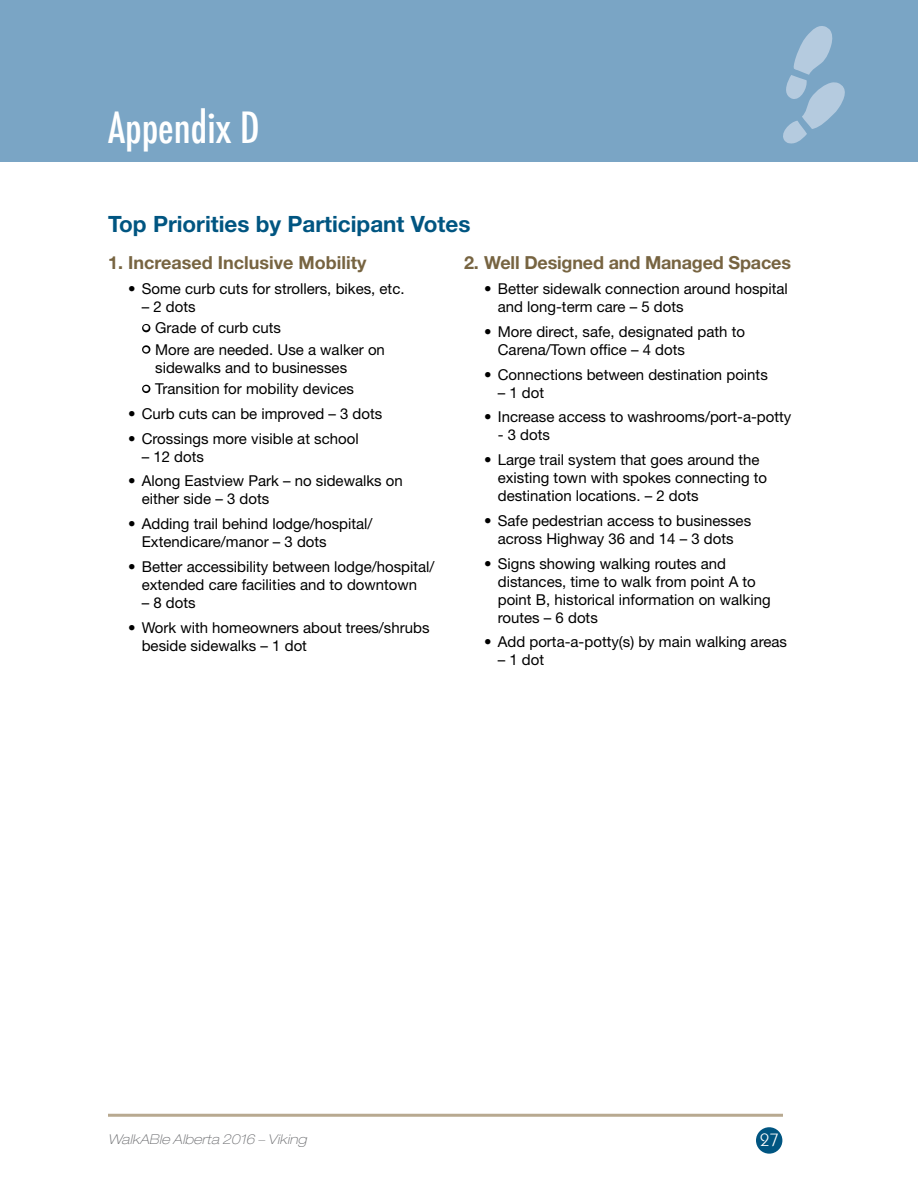
<style>
.page{position:relative;width:918px;height:1188px;background:#fff}
.page>*{position:absolute;margin:0;border:0;box-sizing:border-box;transform-origin:0 0}
.t1{font:500 condensed 42px "Futura";color:#fff}
.t2{font:700 22.5px "Helvetica Neue LT Std";color:#005581}
.t3{font:700 18px "Helvetica Neue LT Std";letter-spacing:-.01em;color:#776441}
.t4{font:18px "Kabel IT Cby BT";color:#fff}
.t5{font:15px/18px "Helvetica Neue LT Std";color:#000}
.t6{font:italic 100 expanded 13.5px "Helvetica Neue LT Std";letter-spacing:.01em;color:#6d6e71}
.s1{color:#fff}
</style>
<div class="page">
<div style="left:0;top:0;width:918px;height:162px;background:#7aa5c5"></div>
<hr style="left:108px;top:1114px;width:675px;height:3px;background:#b8a990">
<svg style="left:783px;top:26px;width:62px;height:118px"></svg>
<div style="left:756px;top:1127px;width:26px;height:27px;background:#005581;border-radius:50%"></div>
<div style="left:142px;top:324px;width:8px;height:8px;border:3px solid #000;border-radius:50%"></div>
<div style="left:142px;top:345px;width:8px;height:9px;border:3px solid #000;border-radius:50%"></div>
<div style="left:142px;top:385px;width:8px;height:8px;border:3px solid #000;border-radius:50%"></div>
<h1 class="t1" style="left:108px;top:100px;width:153px">Appendix D</h1>
<h2 class="t2" style="left:108px;top:210px;width:364px">Top Priorities by Participant Votes</h2>
<p class="t3" style="left:108px;top:252px;width:260px">1. Increased Inclusive Mobility</p>
<p class="t5" style="left:128px;top:280px;width:278px">• Some curb cuts for strollers, bikes, etc.</p>
<p class="t5" style="left:142px;top:298px;width:55px">– 2 dots</p>
<p class="t5" style="left:142px;top:319px;width:140px"><span class="s1">•</span> Grade of curb cuts</p>
<p class="t5" style="left:155px;top:340px;width:231px;text-indent:-13px"><span class="s1">•</span> More are needed. Use a walker on sidewalks and to businesses</p>
<p class="t5" style="left:142px;top:380px;width:213px"><span class="s1">•</span> Transition for mobility devices</p>
<p class="t5" style="left:128px;top:404px;width:256px">• Curb cuts can be improved – 3 dots</p>
<p class="t5" style="left:128px;top:429px;width:232px">• Crossings more visible at school</p>
<p class="t5" style="left:142px;top:447px;width:64px">– 12 dots</p>
<p class="t5" style="left:142px;top:472px;width:263px;text-indent:-14px">• Along Eastview Park – no sidewalks on either side – 3 dots</p>
<p class="t5" style="left:142px;top:515px;width:232px;text-indent:-14px">• Adding trail behind lodge/hospital/<br>Extendicare/manor – 3 dots</p>
<p class="t5" style="left:128px;top:557px;width:308px;text-align:center">• Better accessibility between lodge/hospital/ extended care facilities and to downtown</p>
<p class="t5" style="left:142px;top:593px;width:55px">– 8 dots</p>
<p class="t5" style="left:142px;top:618px;width:289px;text-indent:-14px">• Work with homeowners about trees/shrubs beside sidewalks – 1 dot</p>
<p class="t3" style="left:464px;top:252px;width:328px">2. Well Designed and Managed Spaces</p>
<p class="t5" style="left:498px;top:280px;width:292px;text-indent:-14px">• Better sidewalk connection around hospital and long-term care – 5 dots</p>
<p class="t5" style="left:498px;top:322px;width:249px;text-indent:-14px">• More direct, safe, designated path to<br>Carena/Town office – 4 dots</p>
<p class="t5" style="left:484px;top:365px;width:285px">• Connections between destination points</p>
<p class="t5" style="left:498px;top:383px;width:48px">– 1 dot</p>
<p class="t5" style="left:484px;top:408px;width:309px">• Increase access to washrooms/port‑a‑potty</p>
<p class="t5" style="left:498px;top:426px;width:54px">- 3 dots</p>
<p class="t5" style="left:498px;top:451px;width:271px;text-indent:-14px">• Large trail system that goes around the existing town with spokes connecting to destination locations. – 2 dots</p>
<p class="t5" style="left:484px;top:511px;width:268px;text-align:center">• Safe pedestrian access to businesses across Highway 36 and 14 – 3 dots</p>
<p class="t5" style="left:498px;top:554px;width:274px;text-indent:-14px">• Signs showing walking routes and distances, time to walk from point A to point B, historical information on walking routes – 6 dots</p>
<p class="t5" style="left:484px;top:633px;width:304px">• Add porta-a-potty(s) by main walking areas</p>
<p class="t5" style="left:498px;top:651px;width:48px">– 1 dot</p>
<p class="t6" style="left:108px;top:1131px;width:200px">WalkABle Alberta 2016 – Viking</p>
<p class="t4" style="left:760px;top:1129px;width:21px">27</p>
</div>
